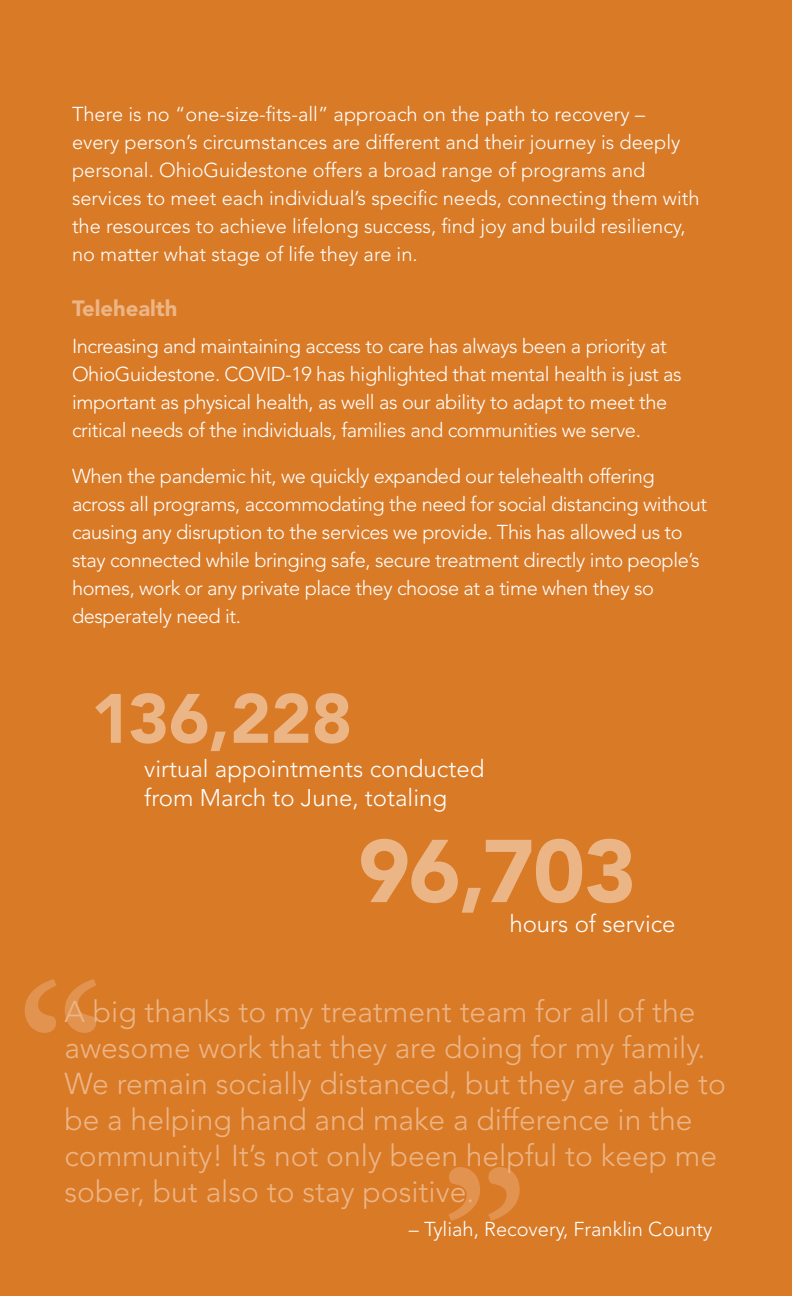
<style>
.page{position:relative;width:792px;height:1296px;background:#d97a27}
.page>*{position:absolute;margin:0;border:0;box-sizing:border-box;transform-origin:0 0}
.t1{font:226px "Minion Variable Concept";color:#ecb585}
.t2{font:900 88px "Avenir LT Std";color:#ecb585}
.t3{font:900 69px "Avenir LT Std";letter-spacing:-.005em;color:#ecb585}
.t4{font:300 30px/36px "Avenir LT Std";color:#ecb585}
.t5{font:300 24px/28.8px "Avenir LT Std";color:#fff}
.t6{font:900 22px "Avenir LT Std";color:#ecb585}
.t7{font:300 20px/28px "Avenir LT Std";letter-spacing:-.02em;color:#fff}
.t8{font:300 20px/28px "Avenir LT Std";color:#fff}
</style>
<div class="page">
<p class="t8" style="left:72px;top:100px;width:629px">There is no “one-size-fits-all” approach on the path to recovery –<br>every person’s circumstances are different and their journey is deeply personal. OhioGuidestone offers a broad range of programs and services to meet each individual’s specific needs, connecting them with the resources to achieve lifelong success, find joy and build resiliency, no matter what stage of life they are in.</p>
<p class="t6" style="left:72px;top:295px;width:107px">Telehealth</p>
<p class="t7" style="left:72px;top:332px;width:611px">Increasing and maintaining access to care has always been a priority at OhioGuidestone. COVID-19 has highlighted that mental health is just as important as physical health, as well as our ability to adapt to meet the critical needs of the individuals, families and communities we serve.</p>
<p class="t7" style="left:72px;top:462px;width:637px">When the pandemic hit, we quickly expanded our telehealth offering across all programs, accommodating the need for social distancing without causing any disruption to the services we provide. This has allowed us to stay connected while bringing safe, secure treatment directly into people’s homes, work or any private place they choose at a time when they so desperately need it.</p>
<h3 class="t3" style="left:91px;top:677px;width:263px">136,228</h3>
<p class="t5" style="left:144px;top:755px;width:342px">virtual appointments conducted from March to June, totaling</p>
<h2 class="t2" style="left:358px;top:818px;width:280px">96,703</h2>
<p class="t5" style="left:509px;top:909px;width:168px">hours of service</p>
<h1 class="t1" style="left:17px;top:911px;width:89px">“</h1>
<p class="t4" style="left:64px;top:993px;width:663px">A big thanks to my treatment team for all of the awesome work that they are doing for my family.<br>We remain socially distanced, but they are able to be a helping hand and make a difference in the community! It’s not only been helpful to keep me sober, but also to stay positive.</p>
<h1 class="t1" style="left:440px;top:1099px;width:89px">”</h1>
<p class="t8" style="left:409px;top:1215px;width:305px">– Tyliah, Recovery, Franklin County</p>
</div>
